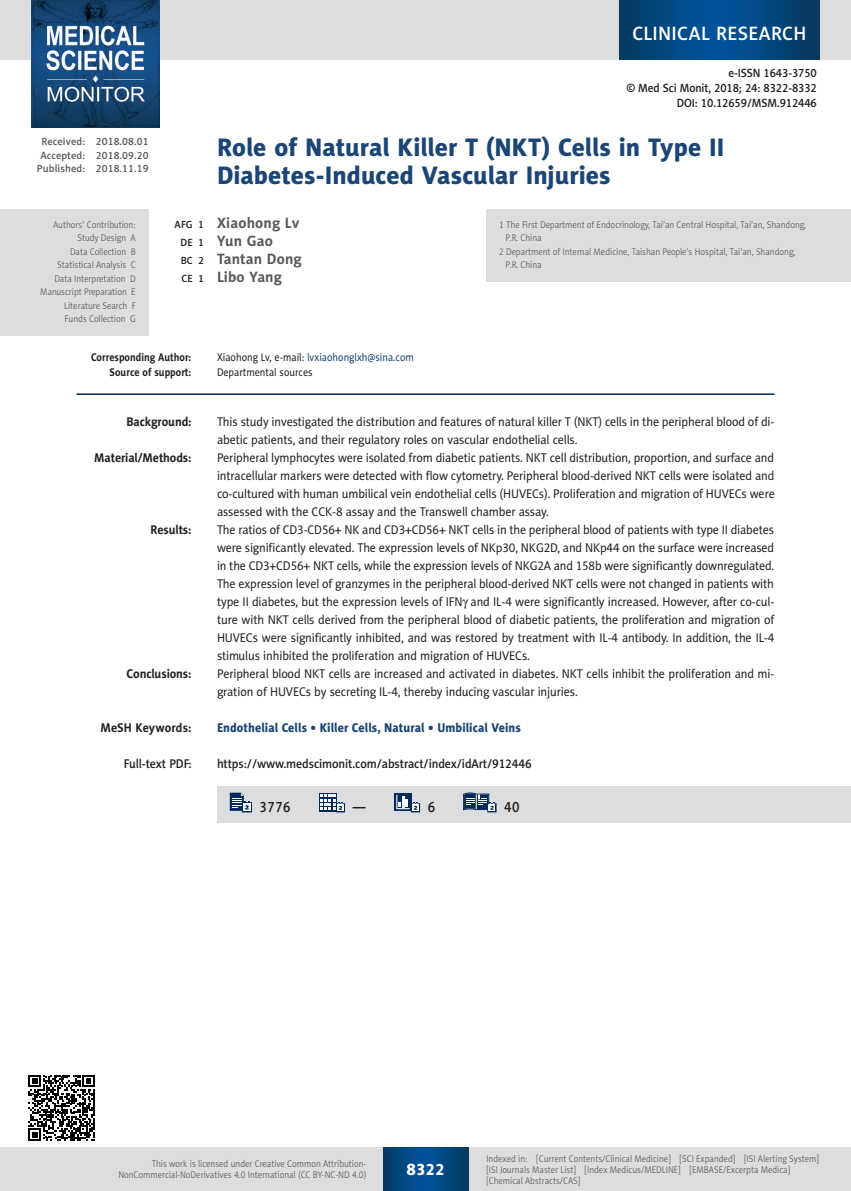
<style>
.page{position:relative;width:851px;height:1191px;background:#fff}
.page>*{position:absolute;margin:0;border:0;box-sizing:border-box;transform-origin:0 0}
.MSM_Tytul{font:25.5px/28.5px "Naomi Sans EFN Heavy";color:#1a4574}
.t1{font:19.5px "Naomi Sans EFN Medium";letter-spacing:.015em;color:#fff}
.t2{font:16.5px "Naomi Sans EFN Heavy";color:#fff}
.MSM_Autorzy{font:700 15px "Naomi Sans EFN";letter-spacing:.01em;color:#57585a}
.MSM_dane{font:15px "Naomi Sans EFN Medium";letter-spacing:.03em;color:#231f20;scale:.9 1}
.MSM_Summary_body{font:12.75px/18px "Naomi Sans EFN";letter-spacing:-.01em;color:#231f20;scale:.95 1}
.MSM_full_text_pdf{font:12.75px "Naomi Sans EFN Medium";letter-spacing:-.01em;color:#231f20;scale:.95 1}
.MSM_keywords{font:12.75px "Naomi Sans EFN Heavy";letter-spacing:.005em;color:#1a4574;scale:.95 1}
.MSM_Summary_body-2{font:700 12.75px "Naomi Sans EFN";letter-spacing:-.01em;color:#231f20;scale:.95 1}
.MSM_keywords-2{font:700 12.75px "Naomi Sans EFN";letter-spacing:.005em;color:#231f20;scale:.95 1}
.MSM_full_text_pdf-2{font:12px "Naomi Sans EFN Medium";letter-spacing:-.01em;color:#231f20;scale:.95 1}
.MSM_Adres{font:11.25px "Naomi Sans EFN";color:#1a4574;scale:.9 1}
.MSM_Adres-2{font:700 11.25px "Naomi Sans EFN";color:#231f20;scale:.9 1}
.MSM_Support{font:11.25px "Naomi Sans EFN";color:#231f20;scale:.9 1}
.MSM_Support-2{font:700 11.25px "Naomi Sans EFN";color:#231f20;scale:.9 1}
.t3{font:10.5px "Naomi Sans EFN Medium";letter-spacing:.01em;color:#57585a}
.MSM_pagina_sygnatura{font:9.75px/11.2px "Naomi Sans EFN Light";color:#57585a;scale:.9 1}
.MSM_Afiliacja{font:9.75px/13.5px "Naomi Sans EFN Light";color:#57585a;scale:.9 1}
.s1{font-family:"Naomi Sans EFN Medium";font-weight:400;font-size:10.5px;color:#231f20}
.s2{color:#231f20}
.s3{font-family:"Standard Sym L"}
</style>
<div class="page">
<div style="left:217px;top:786px;width:633px;height:36px;background:#dcdddf"></div>
<svg style="left:230px;top:792px;width:22px;height:20px"></svg>
<div style="left:319px;top:793px;width:17px;height:18px;background:#00295c"></div>
<svg style="left:320px;top:794px;width:25px;height:18px"></svg>
<div style="left:394px;top:793px;width:18px;height:18px;background:#00295c"></div>
<svg style="left:396px;top:795px;width:24px;height:17px"></svg>
<svg style="left:463px;top:792px;width:33px;height:20px"></svg>
<hr style="left:77px;top:393px;width:697px;height:2px;background:#00295c">
<div style="left:0;top:210px;width:148px;height:126px;background:#dcdddf"></div>
<div style="left:486px;top:210px;width:364px;height:72px;background:#dcdddf"></div>
<svg style="left:28px;top:1075px;width:67px;height:66px"></svg>
<hr style="left:850px;top:0;width:1px;height:60px;background:#dcdddf">
<div style="left:0;top:1148px;width:850px;height:43px;background:#dcdddf"></div>
<svg style="left:383px;top:1147px;width:85px;height:43px;background:#02477e"></svg>
<div style="left:0;top:0;width:850px;height:60px;background:#dcdddf"></div>
<svg style="left:619px;top:0;width:200px;height:60px;background:#02477e"></svg>
<img style="left:32px;top:0;width:127px;height:128px">
<h2 class="t1" style="left:632px;top:22px;width:175px">CLINICAL RESEARCH</h2>
<p class="t3" style="left:41px;top:136px;width:109px">Received: 2018.08.01</p>
<p class="t3" style="left:40px;top:149px;width:110px">Accepted: 2018.09.20</p>
<p class="t3" style="left:37px;top:163px;width:113px">Published: 2018.11.19</p>
<p class="MSM_pagina_sygnatura" style="left:53px;top:219px;width:93px">Authors’ Contribution:</p>
<p class="MSM_pagina_sygnatura" style="left:77px;top:232px;width:66px">Study Design A</p>
<p class="MSM_pagina_sygnatura" style="left:70px;top:246px;width:74px">Data Collection B</p>
<p class="MSM_pagina_sygnatura" style="left:57px;top:259px;width:89px">Statistical Analysis C</p>
<p class="MSM_pagina_sygnatura" style="left:54px;top:273px;width:92px">Data Interpretation D</p>
<p class="MSM_pagina_sygnatura" style="left:40px;top:286px;width:107px">Manuscript Preparation E</p>
<p class="MSM_pagina_sygnatura" style="left:64px;top:300px;width:81px">Literature Search F</p>
<p class="MSM_pagina_sygnatura" style="left:65px;top:313px;width:80px">Funds Collection G</p>
<p class="MSM_full_text_pdf-2" style="left:728px;top:66px;width:95px">e-ISSN 1643-3750</p>
<p class="MSM_full_text_pdf-2" style="left:626px;top:81px;width:202px">© Med Sci Monit, 2018; 24: 8322-8332</p>
<p class="MSM_full_text_pdf-2" style="left:676px;top:96px;width:149px">DOI: 10.12659/MSM.912446</p>
<p class="MSM_Tytul" style="left:217px;top:132px;width:509px">Role of Natural Killer T (NKT) Cells in Type II<br>Diabetes-Induced Vascular Injuries</p>
<p class="MSM_Autorzy" style="left:174px;top:214px;width:126px"><span class="s1">AFG 1</span> Xiaohong Lv</p>
<p class="MSM_Autorzy" style="left:180px;top:232px;width:94px"><span class="s1">DE 1</span> Yun Gao</p>
<p class="MSM_Autorzy" style="left:181px;top:250px;width:122px"><span class="s1">BC 2</span> Tantan Dong</p>
<p class="MSM_Autorzy" style="left:181px;top:268px;width:102px"><span class="s1">CE 1</span> Libo Yang</p>
<p class="MSM_Afiliacja" style="left:505px;top:218px;width:335px;text-indent:-6px">1 The First Department of Endocrinology, Tai’an Central Hospital, Tai’an, Shandong,<br>P.R. China</p>
<p class="MSM_Afiliacja" style="left:505px;top:245px;width:323px;text-indent:-6px">2 Department of Internal Medicine, Taishan People’s Hospital, Tai’an, Shandong,<br>P.R. China</p>
<p class="MSM_Adres-2" style="left:91px;top:350px;width:113px">Corresponding Author:</p>
<p class="MSM_Adres" style="left:217px;top:350px;width:220px"><span class="s2">Xiaohong Lv, e-mail:</span> lvxiaohonglxh@sina.com</p>
<p class="MSM_Support-2" style="left:110px;top:366px;width:92px">Source of support:</p>
<p class="MSM_Support" style="left:217px;top:366px;width:108px">Departmental sources</p>
<p class="MSM_Summary_body-2" style="left:126px;top:414px;width:70px">Background:</p>
<p class="MSM_Summary_body" style="left:217px;top:413px;width:588px">This study investigated the distribution and features of natural killer T (NKT) cells in the peripheral blood of di&shy;abetic patients, and their regulatory roles on vascular endothelial cells.</p>
<p class="MSM_Summary_body-2" style="left:94px;top:450px;width:104px">Material/Methods:</p>
<p class="MSM_Summary_body" style="left:217px;top:449px;width:588px;text-align:justify">Peripheral lymphocytes were isolated from diabetic patients. NKT cell distribution, proportion, and surface and intracellular markers were detected with flow cytometry. Peripheral blood-derived NKT cells were isolated and co-cultured with human umbilical vein endothelial cells (HUVECs). Proliferation and migration of HUVECs were assessed with the CCK-8 assay and the Transwell chamber assay.</p>
<p class="MSM_Summary_body-2" style="left:150px;top:522px;width:45px">Results:</p>
<p class="MSM_Summary_body" style="left:217px;top:521px;width:588px;text-align:justify">The ratios of CD3-CD56+ NK and CD3+CD56+ NKT cells in the peripheral blood of patients with type II diabetes were significantly elevated. The expression levels of NKp30, NKG2D, and NKp44 on the surface were increased in the CD3+CD56+ NKT cells, while the expression levels of NKG2A and 158b were significantly downregulated.<br>The expression level of granzymes in the peripheral blood-derived NKT cells were not changed in patients with type II diabetes, but the expression levels of IFN<span class="s3">g</span> and IL-4 were significantly increased. However, after co-cul&shy;ture with NKT cells derived from the peripheral blood of diabetic patients, the proliferation and migration of HUVECs were significantly inhibited, and was restored by treatment with IL-4 antibody. In addition, the IL-4 stimulus inhibited the proliferation and migration of HUVECs.</p>
<p class="MSM_Summary_body-2" style="left:127px;top:666px;width:70px">Conclusions:</p>
<p class="MSM_Summary_body" style="left:217px;top:665px;width:588px">Peripheral blood NKT cells are increased and activated in diabetes. NKT cells inhibit the proliferation and mi&shy;gration of HUVECs by secreting IL-4, thereby inducing vascular injuries.</p>
<p class="MSM_keywords-2" style="left:100px;top:720px;width:97px">MeSH Keywords:</p>
<p class="MSM_keywords" style="left:217px;top:720px;width:321px">Endothelial Cells • Killer Cells, Natural • Umbilical Veins</p>
<p class="MSM_full_text_pdf" style="left:124px;top:756px;width:73px">Full-text PDF:</p>
<p class="MSM_full_text_pdf" style="left:217px;top:756px;width:333px">https://www.medscimonit.com/abstract/index/idArt/912446</p>
<p class="MSM_dane" style="left:259px;top:798px;width:36px">3776</p>
<p class="MSM_dane" style="left:352px;top:798px;width:16px">—</p>
<p class="MSM_dane" style="left:427px;top:798px;width:10px">6</p>
<p class="MSM_dane" style="left:504px;top:798px;width:19px">40</p>
<p class="MSM_pagina_sygnatura" style="left:118px;top:1158px;width:277px;text-align:right">This work is licensed under Creative Common Attribution-<br>NonCommercial-NoDerivatives 4.0 International (CC BY-NC-ND 4.0)</p>
<p class="t2" style="left:406px;top:1159px;width:40px">8322</p>
<p class="MSM_pagina_sygnatura" style="left:486px;top:1152px;width:371px">Indexed in: [Current Contents/Clinical Medicine] [SCI Expanded] [ISI Alerting System] [ISI Journals Master List] [Index Medicus/MEDLINE] [EMBASE/Excerpta Medica] [Chemical Abstracts/CAS]</p>
</div>
